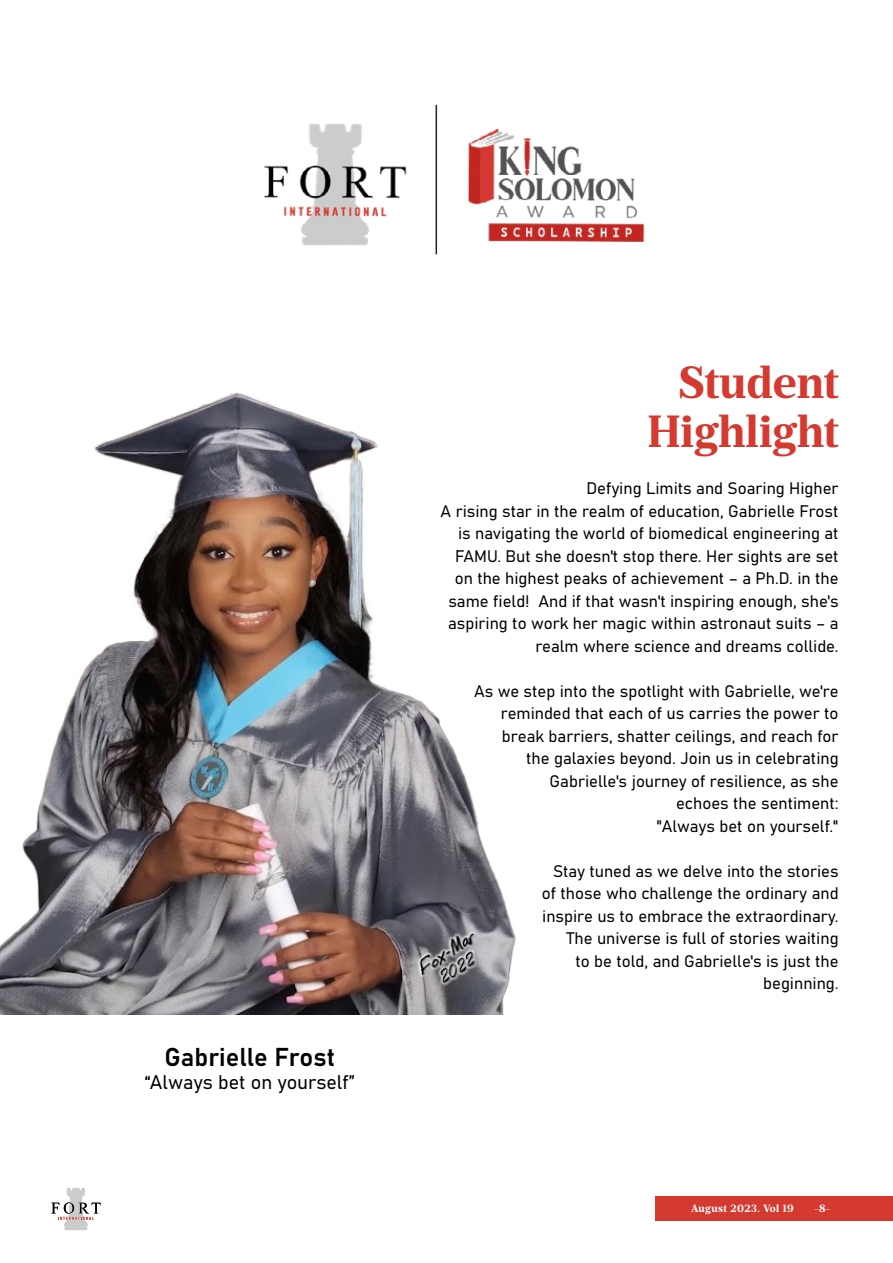
<style>
.page{position:relative;width:893px;height:1263px;background:#fff}
.page>*{position:absolute;margin:0;border:0;box-sizing:border-box;transform-origin:0 0}
.t1{font:700 45px/49.5px "Prumo Text";color:#d43a30;text-align:right}
.t2{font:25.5px "Bahnschrift";color:#000}
.t3{font:19.5px "Bahnschrift";color:#000}
.t4{font:16.5px/22.5px "Bahnschrift";color:#000;text-align:right}
.t5{font:700 10.5px "Prumo Text";letter-spacing:.04em;color:#fff}
</style>
<div class="page">
<div style="left:655px;top:1196px;width:238px;height:25px;background:#d43a30"></div>
<svg style="left:51px;top:1188px;width:50px;height:42px"></svg>
<img style="left:1px;top:392px;width:515px;height:622px">
<img style="left:264px;top:104px;width:381px;height:151px">
<h2 class="t2" style="left:164px;top:1038px;width:172px">Gabrielle Frost</h2>
<p class="t3" style="left:144px;top:1067px;width:212px">“Always bet on yourself”</p>
<h1 class="t1" style="left:647px;top:359px;width:193px">Student<br>Highlight</h1>
<p class="t4" style="left:441px;top:476px;width:400px">Defying Limits and Soaring Higher<br>A rising star in the realm of education, Gabrielle Frost is navigating the world of biomedical engineering at FAMU. But she doesn't stop there. Her sights are set on the highest peaks of achievement – a Ph.D. in the same field! And if that wasn't inspiring enough, she's aspiring to work her magic within astronaut suits – a realm where science and dreams collide.</p>
<p class="t4" style="left:474px;top:679px;width:366px">As we step into the spotlight with Gabrielle, we're reminded that each of us carries the power to break barriers, shatter ceilings, and reach for<br>the galaxies beyond. Join us in celebrating Gabrielle's journey of resilience, as she<br>echoes the sentiment:<br>"Always bet on yourself."</p>
<p class="t4" style="left:542px;top:859px;width:298px">Stay tuned as we delve into the stories of those who challenge the ordinary and inspire us to embrace the extraordinary.<br>The universe is full of stories waiting<br>to be told, and Gabrielle's is just the beginning.</p>
<p class="t5" style="left:691px;top:1202px;width:104px">August 2023. Vol 19</p>
<p class="t5" style="left:814px;top:1202px;width:17px">-8-</p>
</div>
